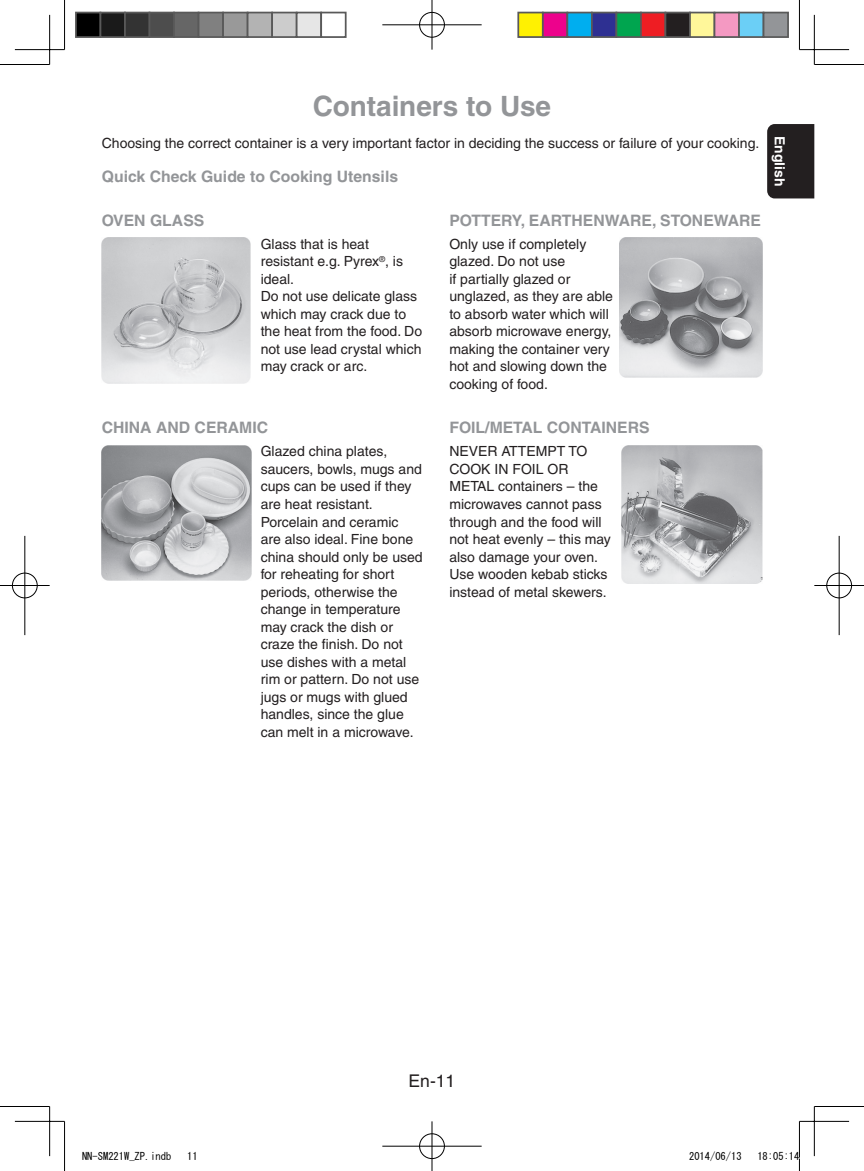
<style>
.page{position:relative;width:864px;height:1171px;background:#fff}
.page>*{position:absolute;margin:0;border:0;box-sizing:border-box;transform-origin:0 0}
.t1{font:700 28px "Helvetica";letter-spacing:-.005em;color:#939598}
.t2{font:17.5px "Helvetica";color:#231f20}
.t3{font:700 15.75px "Helvetica";color:#939598}
.t4{font:14px/17.5px "Helvetica";color:#231f20}
.t5{font:700 14px "Helvetica";color:#fff}
.t6{font:10.5px "MS Gothic";color:#000}
</style>
<div class="page">
<div style="left:767px;top:124px;width:47px;height:74px;background:#231f20"></div>
<img style="left:102px;top:238px;width:148px;height:146px">
<img style="left:619px;top:238px;width:142px;height:140px">
<img style="left:102px;top:446px;width:150px;height:134px">
<img style="left:621px;top:446px;width:140px;height:138px">
<hr style="left:0;top:64px;width:50px;height:1px;background:#000">
<hr style="left:814px;top:64px;width:49px;height:1px;background:#000">
<hr style="left:0;top:1106px;width:50px;height:1px;background:#000">
<hr style="left:814px;top:1106px;width:49px;height:1px;background:#000">
<hr style="left:64px;top:0;width:1px;height:50px;background:#000">
<hr style="left:64px;top:1121px;width:1px;height:50px;background:#000">
<hr style="left:798px;top:0;width:1px;height:50px;background:#000">
<hr style="left:798px;top:1121px;width:1px;height:50px;background:#000">
<hr style="left:15px;top:49px;width:49px;height:1px;background:#000">
<hr style="left:799px;top:49px;width:49px;height:1px;background:#000">
<hr style="left:15px;top:1121px;width:49px;height:1px;background:#000">
<hr style="left:799px;top:1121px;width:49px;height:1px;background:#000">
<hr style="left:49px;top:15px;width:1px;height:49px;background:#000">
<hr style="left:49px;top:1106px;width:1px;height:50px;background:#000">
<hr style="left:813px;top:15px;width:1px;height:49px;background:#000">
<hr style="left:813px;top:1106px;width:1px;height:50px;background:#000">
<div style="left:418px;top:11px;width:27px;height:27px;border:2px solid #fff;border-radius:50%"></div>
<hr style="left:382px;top:24px;width:99px;height:2px;background:#fff">
<hr style="left:430px;top:0;width:3px;height:50px;background:#fff">
<div style="left:419px;top:12px;width:25px;height:25px;border:1px solid #000;border-radius:50%"></div>
<hr style="left:382px;top:25px;width:99px;height:1px;background:#000">
<hr style="left:431px;top:0;width:1px;height:50px;background:#000">
<div style="left:418px;top:1132px;width:27px;height:28px;border:2px solid #fff;border-radius:50%"></div>
<hr style="left:382px;top:1145px;width:99px;height:2px;background:#fff">
<hr style="left:430px;top:1121px;width:3px;height:50px;background:#fff">
<div style="left:419px;top:1133px;width:25px;height:26px;border:1px solid #000;border-radius:50%"></div>
<hr style="left:382px;top:1146px;width:99px;height:1px;background:#000">
<hr style="left:431px;top:1121px;width:1px;height:50px;background:#000">
<div style="left:11px;top:572px;width:27px;height:27px;border:2px solid #fff;border-radius:50%"></div>
<hr style="left:0;top:584px;width:50px;height:3px;background:#fff">
<hr style="left:24px;top:536px;width:2px;height:99px;background:#fff">
<div style="left:12px;top:573px;width:25px;height:25px;border:1px solid #000;border-radius:50%"></div>
<hr style="left:0;top:585px;width:50px;height:1px;background:#000">
<hr style="left:25px;top:536px;width:1px;height:99px;background:#000">
<div style="left:825px;top:572px;width:27px;height:27px;border:2px solid #fff;border-radius:50%"></div>
<hr style="left:814px;top:584px;width:49px;height:3px;background:#fff">
<hr style="left:837px;top:536px;width:3px;height:99px;background:#fff">
<div style="left:826px;top:573px;width:25px;height:25px;border:1px solid #000;border-radius:50%"></div>
<hr style="left:814px;top:585px;width:49px;height:1px;background:#000">
<hr style="left:838px;top:536px;width:1px;height:99px;background:#000">
<div style="left:76px;top:13px;width:24px;height:24px;background:#000"></div>
<div style="left:75px;top:12px;width:26px;height:26px;border:2px solid #595959"></div>
<div style="left:100px;top:13px;width:25px;height:24px;background:#1a1a1a"></div>
<div style="left:99px;top:12px;width:27px;height:26px;border:2px solid #595959"></div>
<div style="left:125px;top:13px;width:24px;height:24px;background:#333"></div>
<div style="left:124px;top:12px;width:26px;height:26px;border:2px solid #595959"></div>
<div style="left:149px;top:13px;width:25px;height:24px;background:#4d4d4d"></div>
<div style="left:148px;top:12px;width:27px;height:26px;border:2px solid #595959"></div>
<div style="left:174px;top:13px;width:24px;height:24px;background:#666"></div>
<div style="left:173px;top:12px;width:26px;height:26px;border:2px solid #595959"></div>
<div style="left:198px;top:13px;width:25px;height:24px;background:#808080"></div>
<div style="left:197px;top:12px;width:27px;height:26px;border:2px solid #595959"></div>
<div style="left:223px;top:13px;width:24px;height:24px;background:#999"></div>
<div style="left:222px;top:12px;width:26px;height:26px;border:2px solid #595959"></div>
<div style="left:247px;top:13px;width:25px;height:24px;background:#b3b3b3"></div>
<div style="left:246px;top:12px;width:27px;height:26px;border:2px solid #595959"></div>
<div style="left:272px;top:13px;width:24px;height:24px;background:#ccc"></div>
<div style="left:271px;top:12px;width:26px;height:26px;border:2px solid #595959"></div>
<div style="left:296px;top:13px;width:25px;height:24px;background:#e6e6e6"></div>
<div style="left:295px;top:12px;width:27px;height:26px;border:2px solid #595959"></div>
<div style="left:320px;top:12px;width:26px;height:26px;border:2px solid #595959"></div>
<div style="left:518px;top:13px;width:24px;height:24px;background:#fff101"></div>
<div style="left:517px;top:12px;width:26px;height:26px;border:2px solid #595959"></div>
<div style="left:542px;top:13px;width:25px;height:24px;background:#ed028c"></div>
<div style="left:541px;top:12px;width:27px;height:26px;border:2px solid #595959"></div>
<div style="left:567px;top:13px;width:24px;height:24px;background:#00aeef"></div>
<div style="left:566px;top:12px;width:26px;height:26px;border:2px solid #595959"></div>
<div style="left:591px;top:13px;width:25px;height:24px;background:#2e3092"></div>
<div style="left:590px;top:12px;width:27px;height:26px;border:2px solid #595959"></div>
<div style="left:616px;top:13px;width:24px;height:24px;background:#00a54f"></div>
<div style="left:615px;top:12px;width:26px;height:26px;border:2px solid #595959"></div>
<div style="left:640px;top:13px;width:25px;height:24px;background:#ee1d23"></div>
<div style="left:639px;top:12px;width:27px;height:26px;border:2px solid #595959"></div>
<div style="left:665px;top:13px;width:24px;height:24px;background:#231f20"></div>
<div style="left:664px;top:12px;width:26px;height:26px;border:2px solid #595959"></div>
<div style="left:689px;top:13px;width:25px;height:24px;background:#fff79a"></div>
<div style="left:688px;top:12px;width:27px;height:26px;border:2px solid #595959"></div>
<div style="left:714px;top:13px;width:24px;height:24px;background:#f499c2"></div>
<div style="left:713px;top:12px;width:26px;height:26px;border:2px solid #595959"></div>
<div style="left:738px;top:13px;width:25px;height:24px;background:#6bcff6"></div>
<div style="left:737px;top:12px;width:27px;height:26px;border:2px solid #595959"></div>
<div style="left:763px;top:13px;width:24px;height:24px;background:#939598"></div>
<div style="left:762px;top:12px;width:26px;height:26px;border:2px solid #595959"></div>
<h1 class="t1" style="left:312px;top:89px;width:240px">Containers to Use</h1>
<p class="t4" style="left:102px;top:135px;width:659px">Choosing the correct container is a very important factor in deciding the success or failure of your cooking.</p>
<p class="t3" style="left:102px;top:167px;width:298px">Quick Check Guide to Cooking Utensils</p>
<p class="t3" style="left:102px;top:210px;width:104px">OVEN GLASS</p>
<p class="t3" style="left:449px;top:210px;width:313px">POTTERY, EARTHENWARE, STONEWARE</p>
<p class="t4" style="left:260px;top:235px;width:163px">Glass that is heat resistant e.g. Pyrex<sup>®</sup>, is ideal.<br>Do not use delicate glass which may crack due to the heat from the food. Do not use lead crystal which may crack or arc.</p>
<p class="t4" style="left:449px;top:235px;width:165px">Only use if completely glazed. Do not use<br>if partially glazed or unglazed, as they are able to absorb water which will absorb microwave energy, making the container very hot and slowing down the cooking of food.</p>
<p class="t3" style="left:102px;top:418px;width:168px">CHINA AND CERAMIC</p>
<p class="t3" style="left:449px;top:418px;width:202px">FOIL/METAL CONTAINERS</p>
<p class="t4" style="left:260px;top:443px;width:163px">Glazed china plates, saucers, bowls, mugs and cups can be used if they are heat resistant.<br>Porcelain and ceramic<br>are also ideal. Fine bone china should only be used for reheating for short periods, otherwise the change in temperature may crack the dish or craze the finish. Do not use dishes with a metal rim or pattern. Do not use jugs or mugs with glued handles, since the glue can melt in a microwave.</p>
<p class="t4" style="left:449px;top:443px;width:163px">NEVER ATTEMPT TO<br>COOK IN FOIL OR<br>METAL containers – the microwaves cannot pass through and the food will not heat evenly – this may also damage your oven.<br>Use wooden kebab sticks instead of metal skewers.</p>
<p class="t5" style="left:787px;top:136px;width:52px;rotate:90deg">English</p>
<p class="t2" style="left:408px;top:1070px;width:48px">En-11</p>
<p class="t6" style="left:82px;top:1151px;width:91px">NN-SM221W_ZP.indb</p>
<p class="t6" style="left:187px;top:1151px;width:12px">11</p>
<p class="t6" style="left:688px;top:1151px;width:54px">2014/06/13</p>
<p class="t6" style="left:757px;top:1151px;width:43px">18:05:14</p>
</div>
